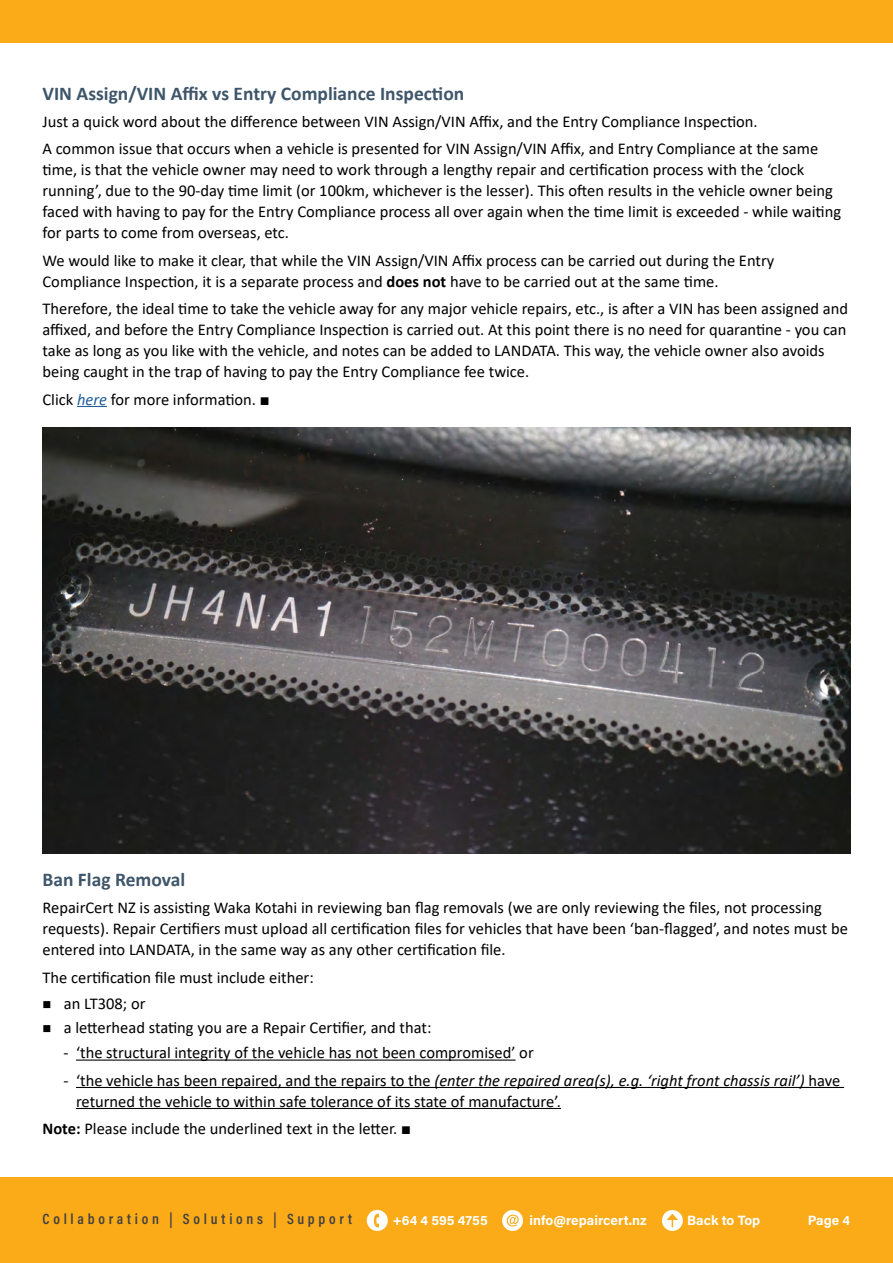
<style>
.page{position:relative;width:893px;height:1263px;background:#fff}
.page>*{position:absolute;margin:0;border:0;box-sizing:border-box;transform-origin:0 0}
.t1{font:700 19.5px "Calibri";color:#3e556a}
.t2{font:16.5px/21px "Calibri";color:#000}
.t3{font:600 15px "Acumin Pro Cond";letter-spacing:.25em;color:#414042}
.t4{font:700 13.5px "Acumin Pro";color:#fff}
.s1{font-weight:700}
.s2{font-style:italic;color:#215e9e}
.s3{font-style:italic}
</style>
<div class="page">
<div style="left:0;top:0;width:893px;height:43px;background:#fbab18"></div>
<div style="left:0;top:1178px;width:893px;height:85px;background:#fbab18"></div>
<div style="left:367px;top:1210px;width:21px;height:21px;background:#fff;border-radius:50%"></div>
<svg style="left:374px;top:1214px;width:5px;height:13px"></svg>
<div style="left:502px;top:1210px;width:21px;height:21px;background:#fff;border-radius:50%"></div>
<svg style="left:507px;top:1215px;width:12px;height:11px"></svg>
<div style="left:662px;top:1210px;width:21px;height:21px;background:#fff;border-radius:50%"></div>
<svg style="left:666px;top:1214px;width:12px;height:13px"></svg>
<hr style="left:77px;top:406px;width:30px;height:1px;background:#215e9e">
<img style="left:43px;top:428px;width:807px;height:425px">
<hr style="left:76px;top:1059px;width:440px;height:2px;background:#000">
<hr style="left:76px;top:1087px;width:768px;height:1px;background:#000">
<hr style="left:76px;top:1108px;width:485px;height:1px;background:#000">
<p class="t1" style="left:43px;top:79px;width:423px">VIN Assign/VIN Affix vs Entry Compliance Inspection</p>
<p class="t2" style="left:43px;top:108px;width:777px;line-height:27.3px">Just a quick word about the difference between VIN Assign/VIN Affix, and the Entry Compliance Inspection.<br>A common issue that occurs when a vehicle is presented for VIN Assign/VIN Affix, and Entry Compliance at the same</p>
<p class="t2" style="left:43px;top:159px;width:800px">time, is that the vehicle owner may need to work through a lengthy repair and certification process with the ‘clock running’, due to the 90-day time limit (or 100km, whichever is the lesser). This often results in the vehicle owner being faced with having to pay for the Entry Compliance process all over again when the time limit is exceeded - while waiting for parts to come from overseas, etc.</p>
<p class="t2" style="left:43px;top:249px;width:733px">We would like to make it clear, that while the VIN Assign/VIN Affix process can be carried out during the Entry<br>Compliance Inspection, it is a separate process and <span class="s1">does not</span> have to be carried out at the same time.</p>
<p class="t2" style="left:43px;top:298px;width:807px">Therefore, the ideal time to take the vehicle away for any major vehicle repairs, etc., is after a VIN has been assigned and affixed, and before the Entry Compliance Inspection is carried out. At this point there is no need for quarantine - you can take as long as you like with the vehicle, and notes can be added to LANDATA. This way, the vehicle owner also avoids being caught in the trap of having to pay the Entry Compliance fee twice.</p>
<p class="t2" style="left:43px;top:388px;width:229px">Click <span class="s2">here</span> for more information. ■</p>
<p class="t1" style="left:43px;top:866px;width:144px">Ban Flag Removal</p>
<p class="t2" style="left:43px;top:897px;width:807px">RepairCert NZ is assisting Waka Kotahi in reviewing ban flag removals (we are only reviewing the files, not processing requests). Repair Certifiers must upload all certification files for vehicles that have been ‘ban-flagged’, and notes must be entered into LANDATA, in the same way as any other certification file.</p>
<p class="t2" style="left:64px;top:964px;width:252px;line-height:26.1px;text-indent:-21px">The certification file must include either: an LT308; or</p>
<p class="t2" style="left:64px;top:1016px;width:369px">a letterhead stating you are a Repair Certifier, and that:</p>
<p class="t2" style="left:64px;top:1042px;width:472px">- ‘the structural integrity of the vehicle has not been compromised’ or</p>
<p class="t2" style="left:76px;top:1069px;width:766px;text-indent:-13px">- ‘the vehicle has been repaired, and the repairs to the <span class="s3">(enter the repaired area(s), e.g. ‘right front chassis rail’)</span> have returned the vehicle to within safe tolerance of its state of manufacture’.</p>
<p class="t2" style="left:43px;top:1117px;width:370px"><span class="s1">Note:</span> Please include the underlined text in the letter. ■</p>
<p class="t3" style="left:43px;top:1209px;width:311px">Collaboration | Solutions | Support</p>
<p class="t4" style="left:392px;top:1210px;width:97px">+64 4 595 4755</p>
<p class="t4" style="left:529px;top:1210px;width:119px">info@repaircert.nz</p>
<p class="t4" style="left:687px;top:1210px;width:75px">Back to Top</p>
<p class="t4" style="left:808px;top:1210px;width:44px">Page 4</p>
</div>
